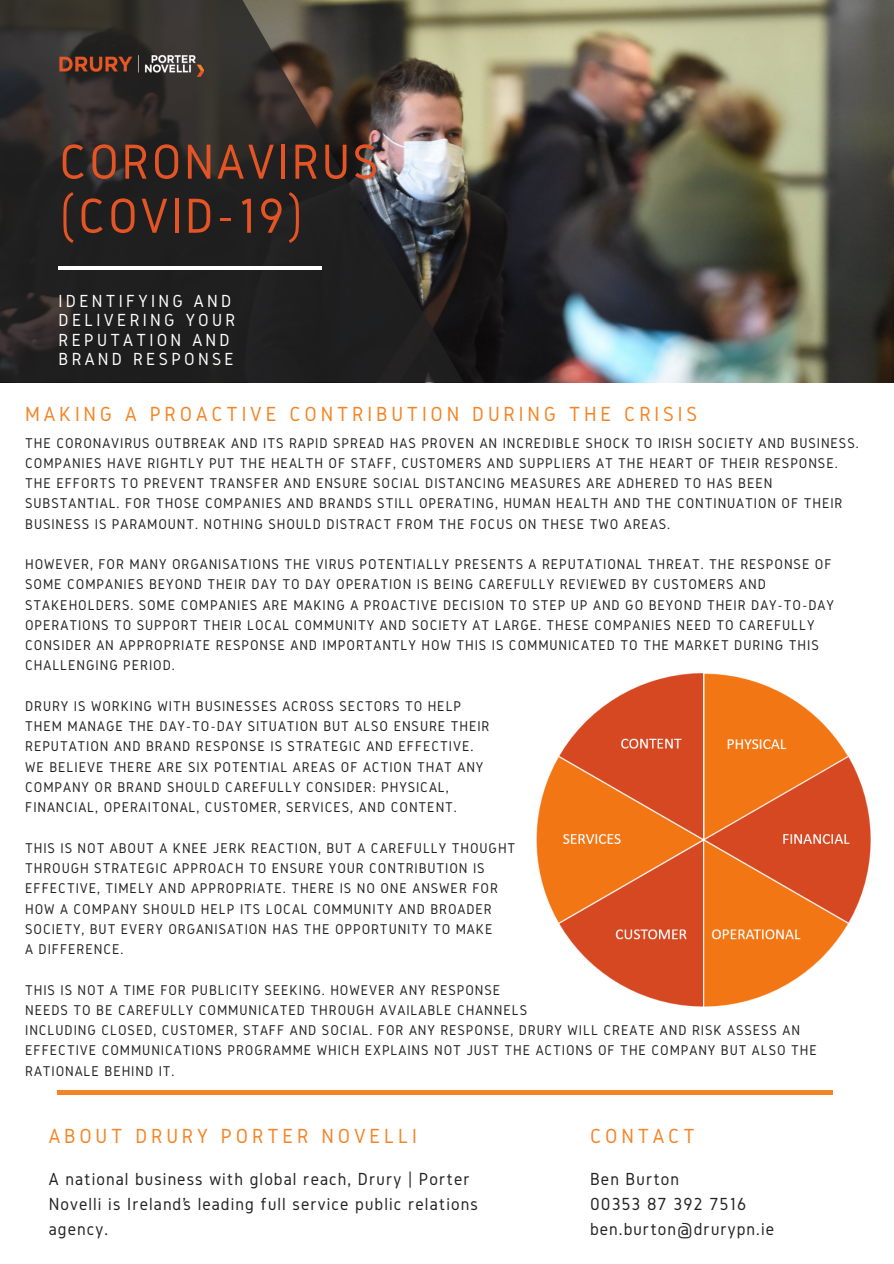
<style>
.page{position:relative;width:894px;height:1264px;background:#fff}
.page>*{position:absolute;margin:0;border:0;box-sizing:border-box;transform-origin:0 0}
.t1{font:51px/54px "Gidole";letter-spacing:.05em;color:#e45424}
.t2{font:21.15px "Gidole";letter-spacing:.18em;color:#f48424}
.t3{font:18.15px/24.8px "Gidole";letter-spacing:.06em;color:#222}
.t4{font:18.15px/19.2px "Gidole";letter-spacing:.18em;color:#fff}
.t5{font:14.7px/20.2px "Gidole";letter-spacing:.06em;color:#222}
</style>
<div class="page">
<img style="left:718px;top:1px;width:175px;height:382px">
<img style="left:0;top:0;width:718px;height:383px">
<hr style="left:58px;top:266px;width:264px;height:4px;background:#fff">
<hr style="left:57px;top:1090px;width:775px;height:4px;background:#f48424">
<img style="left:59px;top:47px;width:144px;height:36px">
<img style="left:536px;top:673px;width:335px;height:334px">
<h1 class="t1" style="left:59px;top:134px;width:321px">CORONAVIRUS (COVID-19)</h1>
<p class="t4" style="left:59px;top:291px;width:178px">IDENTIFYING AND<br>DELIVERING YOUR<br>REPUTATION AND<br>BRAND RESPONSE</p>
<h2 class="t2" style="left:25px;top:402px;width:673px">MAKING A PROACTIVE CONTRIBUTION DURING THE CRISIS</h2>
<p class="t5" style="left:25px;top:432px;width:834px">THE CORONAVIRUS OUTBREAK AND ITS RAPID SPREAD HAS PROVEN AN INCREDIBLE SHOCK TO IRISH SOCIETY AND BUSINESS.<br>COMPANIES HAVE RIGHTLY PUT THE HEALTH OF STAFF, CUSTOMERS AND SUPPLIERS AT THE HEART OF THEIR RESPONSE.<br>THE EFFORTS TO PREVENT TRANSFER AND ENSURE SOCIAL DISTANCING MEASURES ARE ADHERED TO HAS BEEN SUBSTANTIAL. FOR THOSE COMPANIES AND BRANDS STILL OPERATING, HUMAN HEALTH AND THE CONTINUATION OF THEIR BUSINESS IS PARAMOUNT. NOTHING SHOULD DISTRACT FROM THE FOCUS ON THESE TWO AREAS.</p>
<p class="t5" style="left:25px;top:554px;width:810px">HOWEVER, FOR MANY ORGANISATIONS THE VIRUS POTENTIALLY PRESENTS A REPUTATIONAL THREAT. THE RESPONSE OF SOME COMPANIES BEYOND THEIR DAY TO DAY OPERATION IS BEING CAREFULLY REVIEWED BY CUSTOMERS AND STAKEHOLDERS. SOME COMPANIES ARE MAKING A PROACTIVE DECISION TO STEP UP AND GO BEYOND THEIR DAY-TO-DAY OPERATIONS TO SUPPORT THEIR LOCAL COMMUNITY AND SOCIETY AT LARGE. THESE COMPANIES NEED TO CAREFULLY CONSIDER AN APPROPRIATE RESPONSE AND IMPORTANTLY HOW THIS IS COMMUNICATED TO THE MARKET DURING THIS CHALLENGING PERIOD.</p>
<p class="t5" style="left:25px;top:695px;width:465px">DRURY IS WORKING WITH BUSINESSES ACROSS SECTORS TO HELP THEM MANAGE THE DAY-TO-DAY SITUATION BUT ALSO ENSURE THEIR REPUTATION AND BRAND RESPONSE IS STRATEGIC AND EFFECTIVE.<br>WE BELIEVE THERE ARE SIX POTENTIAL AREAS OF ACTION THAT ANY COMPANY OR BRAND SHOULD CAREFULLY CONSIDER: PHYSICAL, FINANCIAL, OPERAITONAL, CUSTOMER, SERVICES, AND CONTENT.</p>
<p class="t5" style="left:25px;top:837px;width:491px">THIS IS NOT ABOUT A KNEE JERK REACTION, BUT A CAREFULLY THOUGHT THROUGH STRATEGIC APPROACH TO ENSURE YOUR CONTRIBUTION IS EFFECTIVE, TIMELY AND APPROPRIATE. THERE IS NO ONE ANSWER FOR HOW A COMPANY SHOULD HELP ITS LOCAL COMMUNITY AND BROADER SOCIETY, BUT EVERY ORGANISATION HAS THE OPPORTUNITY TO MAKE<br>A DIFFERENCE.</p>
<p class="t5" style="left:25px;top:979px;width:793px">THIS IS NOT A TIME FOR PUBLICITY SEEKING. HOWEVER ANY RESPONSE<br>NEEDS TO BE CAREFULLY COMMUNICATED THROUGH AVAILABLE CHANNELS<br>INCLUDING CLOSED, CUSTOMER, STAFF AND SOCIAL. FOR ANY RESPONSE, DRURY WILL CREATE AND RISK ASSESS AN EFFECTIVE COMMUNICATIONS PROGRAMME WHICH EXPLAINS NOT JUST THE ACTIONS OF THE COMPANY BUT ALSO THE RATIONALE BEHIND IT.</p>
<h2 class="t2" style="left:49px;top:1124px;width:369px">ABOUT DRURY PORTER NOVELLI</h2>
<p class="t3" style="left:49px;top:1166px;width:430px">A national business with global reach, Drury | Porter<br>Novelli is Ireland’s leading full service public relations agency.</p>
<h2 class="t2" style="left:590px;top:1124px;width:106px">CONTACT</h2>
<p class="t3" style="left:590px;top:1166px;width:185px">Ben Burton<br>00353 87 392 7516 ben.burton@drurypn.ie</p>
</div>
